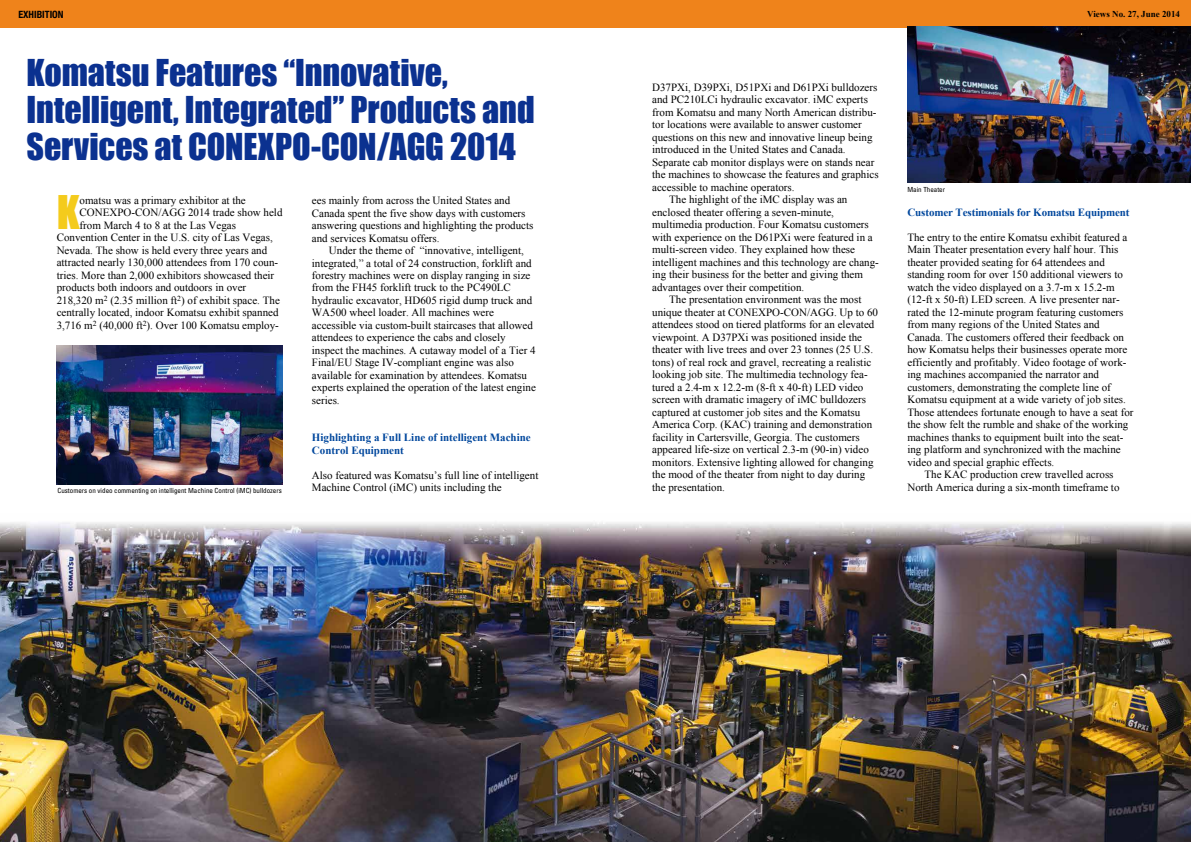
<style>
.page{position:relative;width:1191px;height:842px;background:#fff}
.page>*{position:absolute;margin:0;border:0;box-sizing:border-box;transform-origin:0 0}
.t1{font:42.6px "Impact";color:#f4cb1c}
.t2{font:34px/37px "Impact";color:#0b3190}
.t3{font:11px/12.5px "Times New Roman";color:#000}
.t4{font:700 11px/12.5px "Times New Roman";color:#00479d}
.t5{font:700 condensed 10px "Helvetica Neue";color:#000}
.t6{font:700 9px "Times New Roman";color:#000}
.t7{font:condensed 7px "Univers";color:#000}
</style>
<div class="page">
<img style="left:0;top:522px;width:1191px;height:320px">
<div style="left:0;top:0;width:1191px;height:27px;background:#ef831b"></div>
<img style="left:57px;top:345px;width:226px;height:139px">
<img style="left:907px;top:26px;width:284px;height:156px">
<p class="t5" style="left:18px;top:6px;width:47px">EXHIBITION</p>
<p class="t6" style="left:1087px;top:8px;width:94px">Views No. 27, June 2014</p>
<h2 class="t2" style="left:26px;top:54px;width:510px">Komatsu Features “Innovative,<br>Intelligent, Integrated” Products and<br>Services at CONEXPO-CON/AGG 2014</h2>
<p class="t3" style="left:312px;top:194px;width:223px">ees mainly from across the United States and Canada spent the five show days with customers answering questions and highlighting the products and services Komatsu offers.</p>
<p class="t3" style="left:312px;top:244px;width:225px;text-indent:17px">Under the theme of “innovative, intelligent, integrated,” a total of 24 construction, forklift and forestry machines were on display ranging in size from the FH45 forklift truck to the PC490LC hydraulic excavator, HD605 rigid dump truck and WA500 wheel loader. All machines were accessible via custom-built staircases that allowed attendees to experience the cabs and closely inspect the machines. A cutaway model of a Tier 4<br>Final/EU Stage IV-compliant engine was also available for examination by attendees. Komatsu experts explained the operation of the latest engine series.</p>
<p class="t4" style="left:312px;top:431px;width:220px">Highlighting a Full Line of intelligent Machine<br>Control Equipment</p>
<p class="t3" style="left:312px;top:469px;width:228px">Also featured was Komatsu’s full line of intelligent<br>Machine Control (iMC) units including the</p>
<h1 class="t1" style="left:57px;top:179px;width:24px">K</h1>
<p class="t3" style="left:80px;top:194px;width:168px">omatsu was a primary exhibitor at the</p>
<p class="t3" style="left:80px;top:206px;width:204px">CONEXPO-CON/AGG 2014 trade show held</p>
<p class="t3" style="left:80px;top:219px;width:158px">from March 4 to 8 at the Las Vegas</p>
<p class="t3" style="left:57px;top:231px;width:218px">Convention Center in the U.S. city of Las Vegas,</p>
<p class="t3" style="left:57px;top:244px;width:212px">Nevada. The show is held every three years and</p>
<p class="t3" style="left:57px;top:256px;width:223px">attracted nearly 130,000 attendees from 170 coun-</p>
<p class="t3" style="left:57px;top:269px;width:219px">tries. More than 2,000 exhibitors showcased their</p>
<p class="t3" style="left:57px;top:281px;width:191px">products both indoors and outdoors in over</p>
<p class="t3" style="left:57px;top:294px;width:225px">218,320 m<sup>2</sup> (2.35 million ft<sup>2</sup>) of exhibit space. The</p>
<p class="t3" style="left:57px;top:306px;width:223px">centrally located, indoor Komatsu exhibit spanned</p>
<p class="t3" style="left:57px;top:319px;width:224px">3,716 m<sup>2</sup> (40,000 ft<sup>2</sup>). Over 100 Komatsu employ-</p>
<p class="t7" style="left:57px;top:486px;width:226px">Customers on video commenting on intelligent Machine Control (iMC) bulldozers</p>
<p class="t3" style="left:652px;top:81px;width:227px">D37PXi, D39PXi, D51PXi and D61PXi bulldozers</p>
<p class="t3" style="left:652px;top:93px;width:217px">and PC210LCi hydraulic excavator. iMC experts</p>
<p class="t3" style="left:652px;top:106px;width:226px">from Komatsu and many North American distribu-</p>
<p class="t3" style="left:652px;top:118px;width:211px">tor locations were available to answer customer</p>
<p class="t3" style="left:652px;top:131px;width:222px">questions on this new and innovative lineup being</p>
<p class="t3" style="left:652px;top:143px;width:195px">introduced in the United States and Canada.</p>
<p class="t3" style="left:652px;top:156px;width:224px">Separate cab monitor displays were on stands near</p>
<p class="t3" style="left:652px;top:168px;width:228px">the machines to showcase the features and graphics</p>
<p class="t3" style="left:652px;top:181px;width:144px">accessible to machine operators.</p>
<p class="t3" style="left:669px;top:193px;width:180px">The highlight of the iMC display was an</p>
<p class="t3" style="left:652px;top:206px;width:183px">enclosed theater offering a seven-minute,</p>
<p class="t3" style="left:652px;top:218px;width:218px">multimedia production. Four Komatsu customers</p>
<p class="t3" style="left:652px;top:231px;width:222px">with experience on the D61PXi were featured in a</p>
<p class="t3" style="left:652px;top:243px;width:204px">multi-screen video. They explained how these</p>
<p class="t3" style="left:652px;top:256px;width:228px">intelligent machines and this technology are chang-</p>
<p class="t3" style="left:652px;top:268px;width:212px">ing their business for the better and giving them</p>
<p class="t3" style="left:652px;top:281px;width:154px">advantages over their competition.</p>
<p class="t3" style="left:669px;top:293px;width:194px">The presentation environment was the most</p>
<p class="t3" style="left:652px;top:306px;width:227px">unique theater at CONEXPO-CON/AGG. Up to 60</p>
<p class="t3" style="left:652px;top:318px;width:224px">attendees stood on tiered platforms for an elevated</p>
<p class="t3" style="left:652px;top:331px;width:211px">viewpoint. A D37PXi was positioned inside the</p>
<p class="t3" style="left:652px;top:343px;width:222px">theater with live trees and over 23 tonnes (25 U.S.</p>
<p class="t3" style="left:652px;top:356px;width:221px">tons) of real rock and gravel, recreating a realistic</p>
<p class="t3" style="left:652px;top:368px;width:217px">looking job site. The multimedia technology fea-</p>
<p class="t3" style="left:652px;top:381px;width:213px">tured a 2.4-m x 12.2-m (8-ft x 40-ft) LED video</p>
<p class="t3" style="left:652px;top:393px;width:215px">screen with dramatic imagery of iMC bulldozers</p>
<p class="t3" style="left:652px;top:406px;width:210px">captured at customer job sites and the Komatsu</p>
<p class="t3" style="left:652px;top:418px;width:221px">America Corp. (KAC) training and demonstration</p>
<p class="t3" style="left:652px;top:431px;width:209px">facility in Cartersville, Georgia. The customers</p>
<p class="t3" style="left:652px;top:443px;width:218px">appeared life-size on vertical 2.3-m (90-in) video</p>
<p class="t3" style="left:652px;top:456px;width:223px">monitors. Extensive lighting allowed for changing</p>
<p class="t3" style="left:652px;top:468px;width:214px">the mood of the theater from night to day during</p>
<p class="t3" style="left:652px;top:481px;width:74px">the presentation.</p>
<p class="t7" style="left:907px;top:185px;width:39px">Main Theater</p>
<p class="t4" style="left:907px;top:206px;width:224px">Customer Testimonials for Komatsu Equipment</p>
<p class="t3" style="left:907px;top:231px;width:221px">The entry to the entire Komatsu exhibit featured a</p>
<p class="t3" style="left:907px;top:243px;width:213px">Main Theater presentation every half hour. This</p>
<p class="t3" style="left:907px;top:256px;width:199px">theater provided seating for 64 attendees and</p>
<p class="t3" style="left:907px;top:268px;width:217px">standing room for over 150 additional viewers to</p>
<p class="t3" style="left:907px;top:281px;width:209px">watch the video displayed on a 3.7-m x 15.2-m</p>
<p class="t3" style="left:907px;top:293px;width:214px">(12-ft x 50-ft) LED screen. A live presenter nar-</p>
<p class="t3" style="left:907px;top:306px;width:217px">rated the 12-minute program featuring customers</p>
<p class="t3" style="left:907px;top:318px;width:194px">from many regions of the United States and</p>
<p class="t3" style="left:907px;top:331px;width:218px">Canada. The customers offered their feedback on</p>
<p class="t3" style="left:907px;top:343px;width:221px">how Komatsu helps their businesses operate more</p>
<p class="t3" style="left:907px;top:356px;width:221px">efficiently and profitably. Video footage of work-</p>
<p class="t3" style="left:907px;top:368px;width:193px">ing machines accompanied the narrator and</p>
<p class="t3" style="left:907px;top:381px;width:205px">customers, demonstrating the complete line of</p>
<p class="t3" style="left:907px;top:393px;width:220px">Komatsu equipment at a wide variety of job sites.</p>
<p class="t3" style="left:907px;top:406px;width:228px">Those attendees fortunate enough to have a seat for</p>
<p class="t3" style="left:907px;top:418px;width:222px">the show felt the rumble and shake of the working</p>
<p class="t3" style="left:907px;top:431px;width:217px">machines thanks to equipment built into the seat-</p>
<p class="t3" style="left:907px;top:443px;width:215px">ing platform and synchronized with the machine</p>
<p class="t3" style="left:907px;top:456px;width:148px">video and special graphic effects.</p>
<p class="t3" style="left:924px;top:468px;width:191px">The KAC production crew travelled across</p>
<p class="t3" style="left:907px;top:481px;width:214px">North America during a six-month timeframe to</p>
</div>
